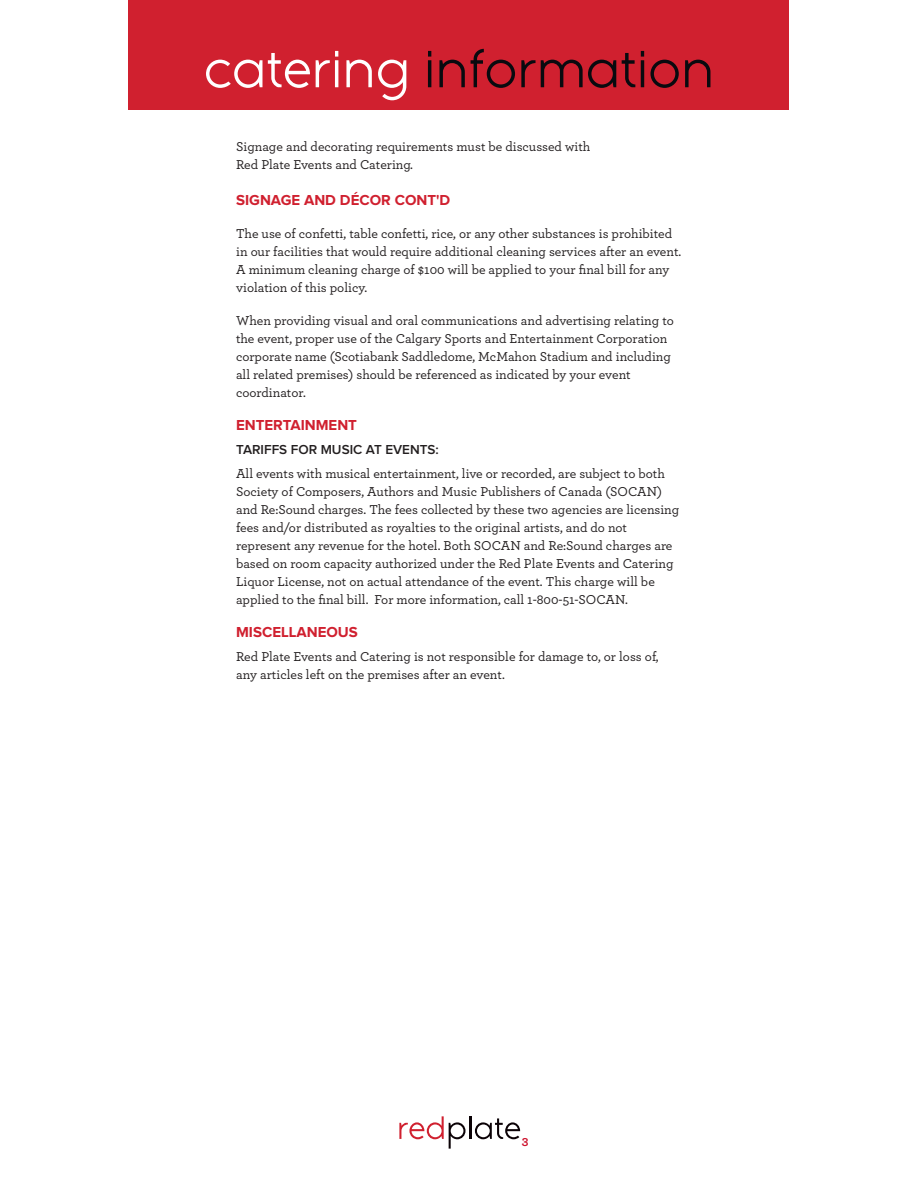
<style>
.page{position:relative;width:918px;height:1188px;background:#fff}
.page>*{position:absolute;margin:0;border:0;box-sizing:border-box;transform-origin:0 0}
.t1{font:54px "Full Sans LC50";color:#090a0f}
.t2{font:700 15px "Proxima Nova";color:#d0202f}
.t3{font:500 13.5px/18px "Archer Pro";color:#231f20}
.t4{font:600 13.5px "Proxima Nova";color:#231f20}
.t5{font:700 12px "Archer Pro";color:#cd122d}
.s1{color:#fff}
</style>
<div class="page">
<div style="left:129px;top:0;width:660px;height:110px;background:#d0202f"></div>
<svg style="left:399px;top:1116px;width:67px;height:33px"></svg>
<hr style="left:469px;top:1116px;width:2px;height:23px;background:#0b0206">
<svg style="left:475px;top:1118px;width:45px;height:21px"></svg>
<h1 class="t1" style="left:204px;top:38px;width:512px"><span class="s1">catering</span> information</h1>
<p class="t3" style="left:236px;top:137px;width:356px">Signage and decorating requirements must be discussed with<br>Red Plate Events and Catering.</p>
<p class="t2" style="left:236px;top:191px;width:216px">SIGNAGE AND DÉCOR CONT'D</p>
<p class="t3" style="left:236px;top:224px;width:447px">The use of confetti, table confetti, rice, or any other substances is prohibited in our facilities that would require additional cleaning services after an event.<br>A minimum cleaning charge of $100 will be applied to your final bill for any violation of this policy.</p>
<p class="t3" style="left:236px;top:311px;width:439px">When providing visual and oral communications and advertising relating to the event, proper use of the Calgary Sports and Entertainment Corporation corporate name (Scotiabank Saddledome, McMahon Stadium and including all related premises) should be referenced as indicated by your event coordinator.</p>
<p class="t2" style="left:236px;top:416px;width:122px">ENTERTAINMENT</p>
<p class="t4" style="left:236px;top:442px;width:204px">TARIFFS FOR MUSIC AT EVENTS:</p>
<p class="t3" style="left:236px;top:464px;width:445px">All events with musical entertainment, live or recorded, are subject to both Society of Composers, Authors and Music Publishers of Canada (SOCAN) and Re:Sound charges. The fees collected by these two agencies are licensing fees and/or distributed as royalties to the original artists, and do not represent any revenue for the hotel. Both SOCAN and Re:Sound charges are based on room capacity authorized under the Red Plate Events and Catering Liquor License, not on actual attendance of the event. This charge will be applied to the final bill. For more information, call 1-800-51-SOCAN.</p>
<p class="t2" style="left:236px;top:623px;width:123px">MISCELLANEOUS</p>
<p class="t3" style="left:236px;top:647px;width:424px">Red Plate Events and Catering is not responsible for damage to, or loss of, any articles left on the premises after an event.</p>
<p class="t5" style="left:522px;top:1133px;width:8px">3</p>
</div>
